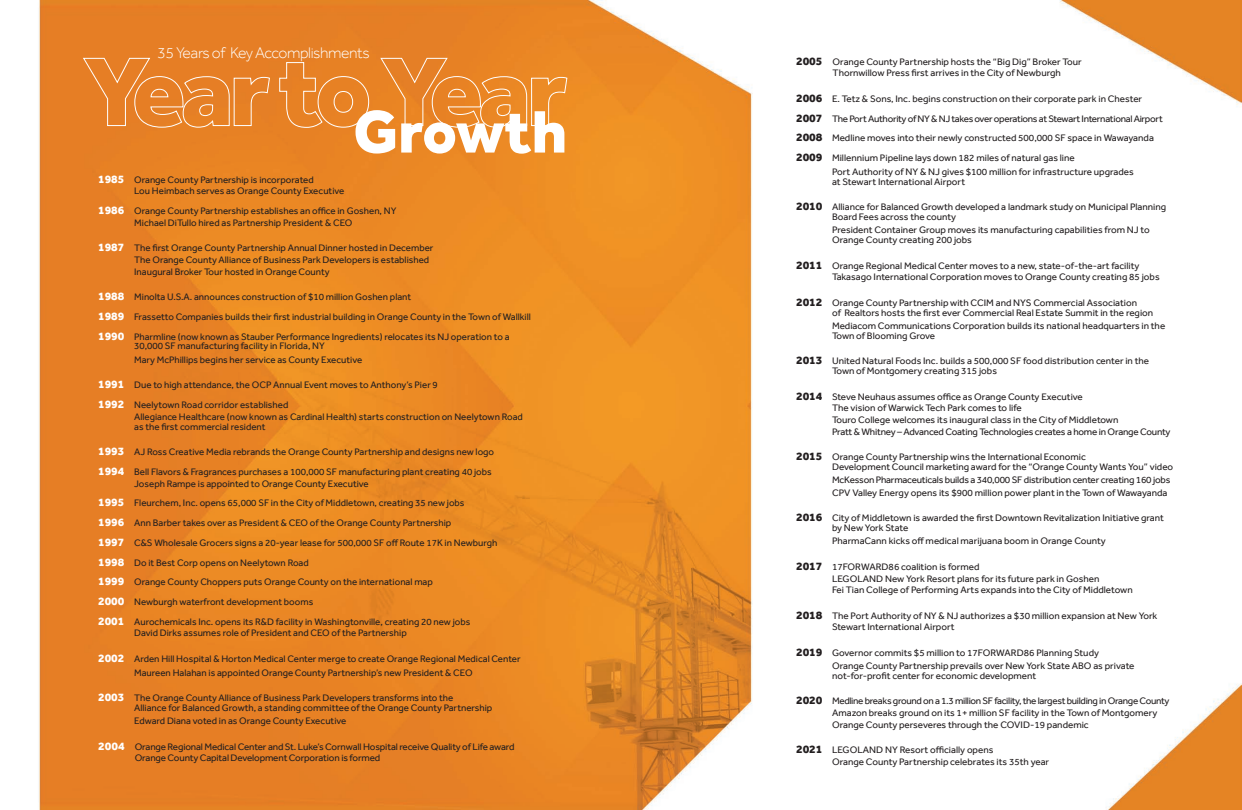
<style>
.page{position:relative;width:1242px;height:810px;background:#fff}
.page>*{position:absolute;margin:0;border:0;box-sizing:border-box;transform-origin:0 0}
.t1{font:800 62px "Effra";color:#fff}
.t2{font:300 15.8px "Effra";letter-spacing:-.025em;color:#fff}
.t3{font:9.7px/11.6px "Effra";color:#231f20}
.t4{font:9.7px/11.6px "Effra";letter-spacing:-.02em;color:#231f20}
.s1{font-weight:800;font-size:11.6px;color:#fff}
.s2{font-weight:800;font-size:11.6px}
</style>
<div class="page">
<img style="left:39px;top:0;width:1203px;height:810px">
<svg style="left:82px;top:57px;width:188px;height:71px"></svg>
<svg style="left:279px;top:62px;width:91px;height:66px"></svg>
<svg style="left:379px;top:57px;width:189px;height:71px"></svg>
<p class="t2" style="left:157px;top:44px;width:214px">35 Years of Key Accomplishments</p>
<p class="t1" style="left:353px;top:95px;width:215px">Growth</p>
<p class="t3" style="left:98px;top:174px;width:217px"><span class="s1">1985</span> Orange County Partnership is incorporated</p>
<p class="t3" style="left:134px;top:185px;width:212px">Lou Heimbach serves as Orange County Executive</p>
<p class="t3" style="left:98px;top:205px;width:300px"><span class="s1">1986</span> Orange County Partnership establishes an office in Goshen, NY</p>
<p class="t3" style="left:134px;top:217px;width:220px">Michael DiTullo hired as Partnership President &amp; CEO</p>
<p class="t3" style="left:98px;top:242px;width:337px"><span class="s1">1987</span> The first Orange County Partnership Annual Dinner hosted in December</p>
<p class="t3" style="left:134px;top:254px;width:297px">The Orange County Alliance of Business Park Developers is established</p>
<p class="t3" style="left:134px;top:265px;width:197px">Inaugural Broker Tour hosted in Orange County</p>
<p class="t3" style="left:98px;top:291px;width:315px"><span class="s1">1988</span> Minolta U.S.A. announces construction of $10 million Goshen plant</p>
<p class="t3" style="left:98px;top:311px;width:434px"><span class="s1">1989</span> Frassetto Companies builds their first industrial building in Orange County in the Town of Wallkill</p>
<p class="t3" style="left:98px;top:330px;width:413px"><span class="s1">1990</span> Pharmline (now known as Stauber Performance Ingredients) relocates its NJ operation to a</p>
<p class="t3" style="left:134px;top:340px;width:192px">30,000 SF manufacturing facility in Florida, NY</p>
<p class="t3" style="left:134px;top:354px;width:230px">Mary McPhillips begins her service as County Executive</p>
<p class="t3" style="left:98px;top:379px;width:341px"><span class="s1">1991</span> Due to high attendance, the OCP Annual Event moves to Anthony’s Pier 9</p>
<p class="t3" style="left:98px;top:399px;width:192px"><span class="s1">1992</span> Neelytown Road corridor established</p>
<p class="t3" style="left:134px;top:411px;width:390px">Allegiance Healthcare (now known as Cardinal Health) starts construction on Neelytown Road</p>
<p class="t3" style="left:134px;top:421px;width:133px">as the first commercial resident</p>
<p class="t3" style="left:98px;top:446px;width:397px"><span class="s1">1993</span> AJ Ross Creative Media rebrands the Orange County Partnership and designs new logo</p>
<p class="t3" style="left:98px;top:466px;width:395px"><span class="s1">1994</span> Bell Flavors &amp; Fragrances purchases a 100,000 SF manufacturing plant creating 40 jobs</p>
<p class="t3" style="left:134px;top:477px;width:236px">Joseph Rampe is appointed to Orange County Executive</p>
<p class="t3" style="left:98px;top:497px;width:368px"><span class="s1">1995</span> Fleurchem, Inc. opens 65,000 SF in the City of Middletown, creating 35 new jobs</p>
<p class="t3" style="left:98px;top:517px;width:355px"><span class="s1">1996</span> Ann Barber takes over as President &amp; CEO of the Orange County Partnership</p>
<p class="t3" style="left:98px;top:537px;width:401px"><span class="s1">1997</span> C&amp;S Wholesale Grocers signs a 20-year lease for 500,000 SF off Route 17K in Newburgh</p>
<p class="t3" style="left:98px;top:556px;width:212px"><span class="s1">1998</span> Do it Best Corp opens on Neelytown Road</p>
<p class="t3" style="left:98px;top:576px;width:336px"><span class="s1">1999</span> Orange County Choppers puts Orange County on the international map</p>
<p class="t3" style="left:98px;top:596px;width:217px"><span class="s1">2000</span> Newburgh waterfront development booms</p>
<p class="t3" style="left:98px;top:616px;width:374px"><span class="s1">2001</span> Aurochemicals Inc. opens its R&amp;D facility in Washingtonville, creating 20 new jobs</p>
<p class="t3" style="left:134px;top:627px;width:274px">David Dirks assumes role of President and CEO of the Partnership</p>
<p class="t3" style="left:98px;top:653px;width:424px"><span class="s1">2002</span> Arden Hill Hospital &amp; Horton Medical Center merge to create Orange Regional Medical Center</p>
<p class="t3" style="left:134px;top:666px;width:340px">Maureen Halahan is appointed Orange County Partnership’s new President &amp; CEO</p>
<p class="t3" style="left:98px;top:692px;width:357px"><span class="s1">2003</span> The Orange County Alliance of Business Park Developers transforms into the</p>
<p class="t3" style="left:134px;top:702px;width:360px">Alliance for Balanced Growth, a standing committee of the Orange County Partnership</p>
<p class="t3" style="left:134px;top:715px;width:214px">Edward Diana voted in as Orange County Executive</p>
<p class="t3" style="left:98px;top:740px;width:418px"><span class="s1">2004</span> Orange Regional Medical Center and St. Luke’s Cornwall Hospital receive Quality of Life award</p>
<p class="t3" style="left:135px;top:752px;width:247px">Orange County Capital Development Corporation is formed</p>
<p class="t3" style="left:833px;top:55px;width:251px;text-indent:-37px"><span class="s2">2005</span> Orange County Partnership hosts the “Big Dig” Broker Tour<br>Thornwillow Press first arrives in the City of Newburgh</p>
<p class="t3" style="left:796px;top:89px;width:368px;line-height:19.8px"><span class="s2">2006</span> E. Tetz &amp; Sons, Inc. begins construction on their corporate park in Chester <span class="s2">2007</span> The Port Authority of NY &amp; NJ takes over operations at Stewart International Airport <span class="s2">2008</span> Medline moves into their newly constructed 500,000 SF space in Wawayanda <span class="s2">2009</span> Millennium Pipeline lays down 182 miles of natural gas line</p>
<p class="t3" style="left:832px;top:167px;width:303px;line-height:9.9px">Port Authority of NY &amp; NJ gives $100 million for infrastructure upgrades at Stewart International Airport</p>
<p class="t3" style="left:832px;top:202px;width:336px;line-height:9.9px;text-indent:-36px"><span class="s2">2010</span> Alliance for Balanced Growth developed a landmark study on Municipal Planning<br>Board Fees across the county</p>
<p class="t3" style="left:832px;top:225px;width:319px;line-height:9.9px">President Container Group moves its manufacturing capabilities from NJ to<br>Orange County creating 200 jobs</p>
<p class="t3" style="left:832px;top:260px;width:329px;text-indent:-36px"><span class="s2">2011</span> Orange Regional Medical Center moves to a new, state-of-the-art facility<br>Takasago International Corporation moves to Orange County creating 85 jobs</p>
<p class="t3" style="left:832px;top:298px;width:323px;line-height:9.9px;text-indent:-36px"><span class="s2">2012</span> Orange County Partnership with CCIM and NYS Commercial Association<br>of Realtors hosts the first ever Commercial Real Estate Summit in the region</p>
<p class="t3" style="left:832px;top:320px;width:335px;line-height:9.9px">Mediacom Communications Corporation builds its national headquarters in the<br>Town of Blooming Grove</p>
<p class="t3" style="left:832px;top:356px;width:319px;line-height:9.9px;text-indent:-36px"><span class="s2">2013</span> United Natural Foods Inc. builds a 500,000 SF food distribution center in the<br>Town of Montgomery creating 315 jobs</p>
<p class="t3" style="left:832px;top:391px;width:340px;text-indent:-36px"><span class="s2">2014</span> Steve Neuhaus assumes office as Orange County Executive<br>The vision of Warwick Tech Park comes to life<br>Touro College welcomes its inaugural class in the City of Middletown<br>Pratt &amp; Whitney – Advanced Coating Technologies creates a home in Orange County</p>
<p class="t3" style="left:832px;top:452px;width:343px;line-height:9.9px;text-indent:-36px"><span class="s2">2015</span> Orange County Partnership wins the International Economic<br>Development Council marketing award for the “Orange County Wants You” video</p>
<p class="t4" style="left:832px;top:473px;width:340px;line-height:13px">McKesson Pharmaceuticals builds a 340,000 SF distribution center creating 160 jobs<br>CPV Valley Energy opens its $900 million power plant in the Town of Wawayanda</p>
<p class="t3" style="left:832px;top:513px;width:334px;line-height:9.9px;text-indent:-36px"><span class="s2">2016</span> City of Middletown is awarded the first Downtown Revitalization Initiative grant by New York State</p>
<p class="t3" style="left:832px;top:535px;width:275px">PharmaCann kicks off medical marijuana boom in Orange County</p>
<p class="t3" style="left:832px;top:561px;width:302px;text-indent:-36px"><span class="s2">2017</span> 17FORWARD86 coalition is formed<br>LEGOLAND New York Resort plans for its future park in Goshen<br>Fei Tian College of Performing Arts expands into the City of Middletown</p>
<p class="t3" style="left:832px;top:610px;width:327px;text-indent:-36px"><span class="s2">2018</span> The Port Authority of NY &amp; NJ authorizes a $30 million expansion at New York<br>Stewart International Airport</p>
<p class="t3" style="left:832px;top:646px;width:304px;line-height:13px;text-indent:-36px"><span class="s2">2019</span> Governor commits $5 million to 17FORWARD86 Planning Study<br>Orange County Partnership prevails over New York State ABO as private</p>
<p class="t3" style="left:832px;top:670px;width:206px">not-for-profit center for economic development</p>
<p class="t4" style="left:832px;top:695px;width:339px;text-indent:-36px"><span class="s2">2020</span> Medline breaks ground on a 1.3 million SF facility, the largest building in Orange County<br>Amazon breaks ground on its 1+ million SF facility in the Town of Montgomery<br>Orange County perseveres through the COVID-19 pandemic</p>
<p class="t3" style="left:832px;top:744px;width:219px;text-indent:-36px"><span class="s2">2021</span> LEGOLAND NY Resort officially opens<br>Orange County Partnership celebrates its 35th year</p>
</div>
